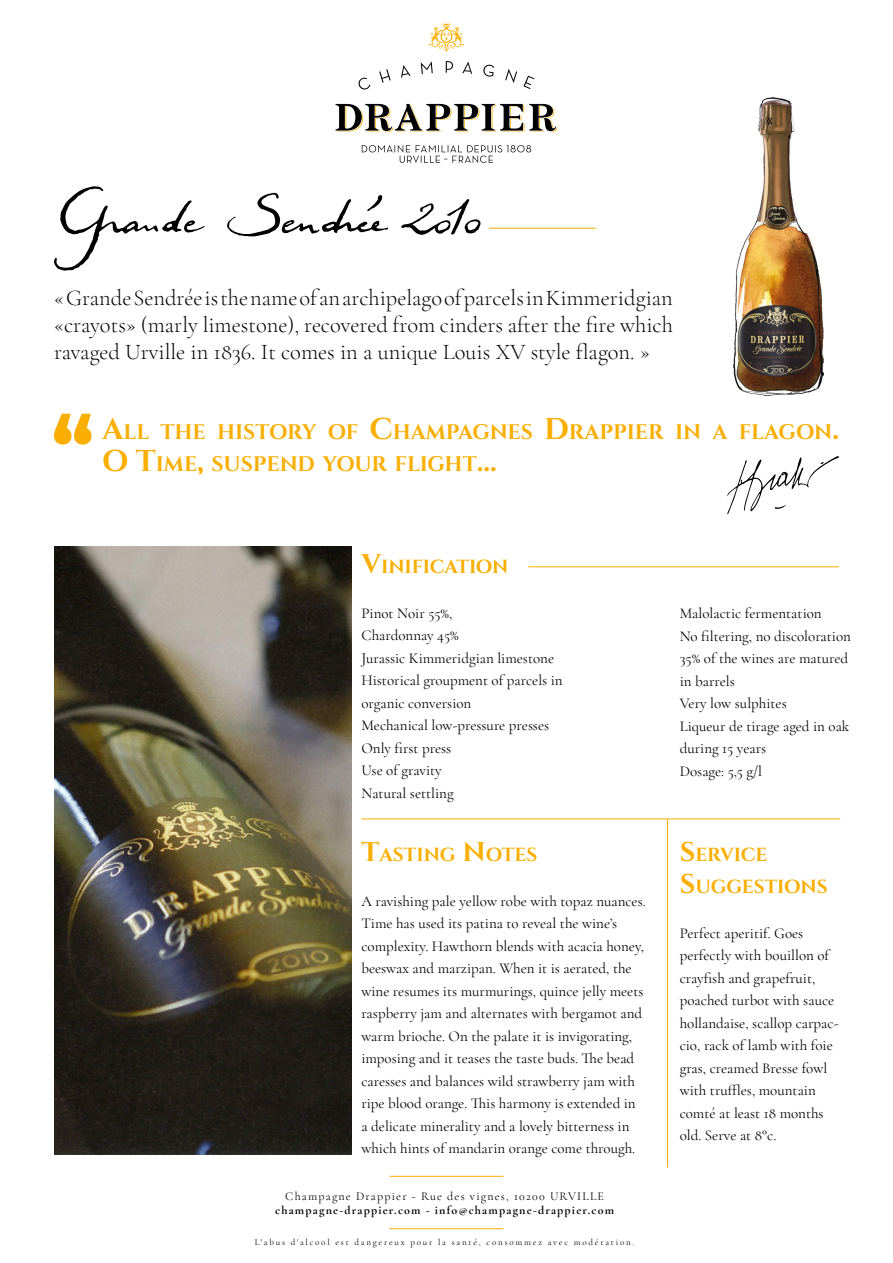
<style>
.page{position:relative;width:893px;height:1263px;background:#fff}
.page>*{position:absolute;margin:0;border:0;box-sizing:border-box;transform-origin:0 0}
.t1{font:300 22.5px/27px "Cormorant Garamond";color:#000;text-align:justify}
.t2{font:700 21px/31.5px "Cinzel";letter-spacing:-.005em;color:#f9ae00}
.t3{font:700 18.9px/32.4px "Cinzel";color:#f9ae00}
.t4{font:15px/22.5px "Cormorant Garamond";color:#000}
.t5{font:700 12px "Cormorant Garamond";letter-spacing:.1em;color:#000}
.t6{font:12px "Cormorant Garamond";letter-spacing:.1em;color:#000}
.t7{font:9px "Cormorant Garamond";letter-spacing:.2em;color:#000}
.s1{font-size:30px}
.s2{font-size:27px}
</style>
<div class="page">
<svg style="left:362px;top:145px;width:169px;height:18px"></svg>
<svg style="left:358px;top:61px;width:176px;height:29px"></svg>
<svg style="left:429px;top:22px;width:35px;height:30px"></svg>
<svg style="left:336px;top:104px;width:221px;height:28px"></svg>
<svg style="left:727px;top:456px;width:112px;height:58px"></svg>
<svg style="left:54px;top:414px;width:38px;height:31px"></svg>
<hr style="left:390px;top:1228px;width:113px;height:1px;background:#f9ae00">
<hr style="left:390px;top:1176px;width:113px;height:1px;background:#f9ae00">
<hr style="left:489px;top:228px;width:107px;height:1px;background:#f9ae00">
<svg style="left:401px;top:199px;width:80px;height:36px"></svg>
<svg style="left:54px;top:186px;width:151px;height:85px"></svg>
<svg style="left:227px;top:192px;width:161px;height:45px"></svg>
<img style="left:734px;top:98px;width:90px;height:297px">
<img style="left:54px;top:546px;width:298px;height:608px">
<hr style="left:361px;top:818px;width:479px;height:1px;background:#f9ae00">
<hr style="left:528px;top:566px;width:311px;height:1px;background:#f9ae00">
<hr style="left:667px;top:819px;width:1px;height:348px;background:#f9ae00">
<h1 class="t1" style="left:54px;top:285px;width:620px">« Grande Sendrée is the name of an archipelago of parcels in Kimmeridgian «crayots» (marly limestone), recovered from cinders after the fire which ravaged Urville in 1836. It comes in a unique Louis XV style flagon. »</h1>
<h2 class="t2" style="left:102px;top:417px;width:738px"><span class="s1">A</span>LL THE HISTORY OF <span class="s1">C</span>HAMPAGNES <span class="s1">D</span>RAPPIER IN A FLAGON<span class="s1">.<br>O T</span>IME<span class="s1">,</span> SUSPEND YOUR FLIGHT<span class="s1">...</span></h2>
<p class="t3" style="left:361px;top:550px;width:149px"><span class="s2">V</span>INIFICATION</p>
<p class="t4" style="left:361px;top:602px;width:203px">Pinot Noir 55%,<br>Chardonnay 45%<br>Jurassic Kimmeridgian limestone<br>Historical groupment of parcels in organic conversion<br>Mechanical low-pressure presses<br>Only first press<br>Use of gravity<br>Natural settling</p>
<p class="t4" style="left:680px;top:602px;width:173px">Malolactic fermentation<br>No filtering, no discoloration<br>35% of the wines are matured in barrels<br>Very low sulphites<br>Liqueur de tirage aged in oak during 15 years<br>Dosage: 5,5 g/l</p>
<p class="t3" style="left:361px;top:838px;width:177px"><span class="s2">T</span>ASTING <span class="s2">N</span>OTES</p>
<p class="t4" style="left:361px;top:889px;width:286px">A ravishing pale yellow robe with topaz nuances.<br>Time has used its patina to reveal the wine’s complexity. Hawthorn blends with acacia honey, beeswax and marzipan. When it is aerated, the wine resumes its murmurings, quince jelly meets raspberry jam and alternates with bergamot and warm brioche. On the palate it is invigorating, imposing and it teases the taste buds. The bead caresses and balances wild strawberry jam with ripe blood orange. This harmony is extended in<br>a delicate minerality and a lovely bitterness in which hints of mandarin orange come through.</p>
<p class="t3" style="left:680px;top:838px;width:149px"><span class="s2">S</span>ERVICE<br><span class="s2">S</span>UGGESTIONS</p>
<p class="t4" style="left:680px;top:922px;width:160px">Perfect aperitif. Goes perfectly with bouillon of crayfish and grapefruit, poached turbot with sauce hollandaise, scallop carpac&shy;cio, rack of lamb with foie gras, creamed Bresse fowl with truffles, mountain comté at least 18 months old. Serve at 8°c.</p>
<p class="t6" style="left:285px;top:1189px;width:320px">Champagne Drappier - Rue des vignes, 10200 URVILLE</p>
<p class="t5" style="left:275px;top:1202px;width:341px">champagne-drappier.com - info@champagne-drappier.com</p>
<p class="t7" style="left:255px;top:1236px;width:381px">L'abus d'alcool est dangereux pour la santé, consommez avec modération.</p>
</div>
